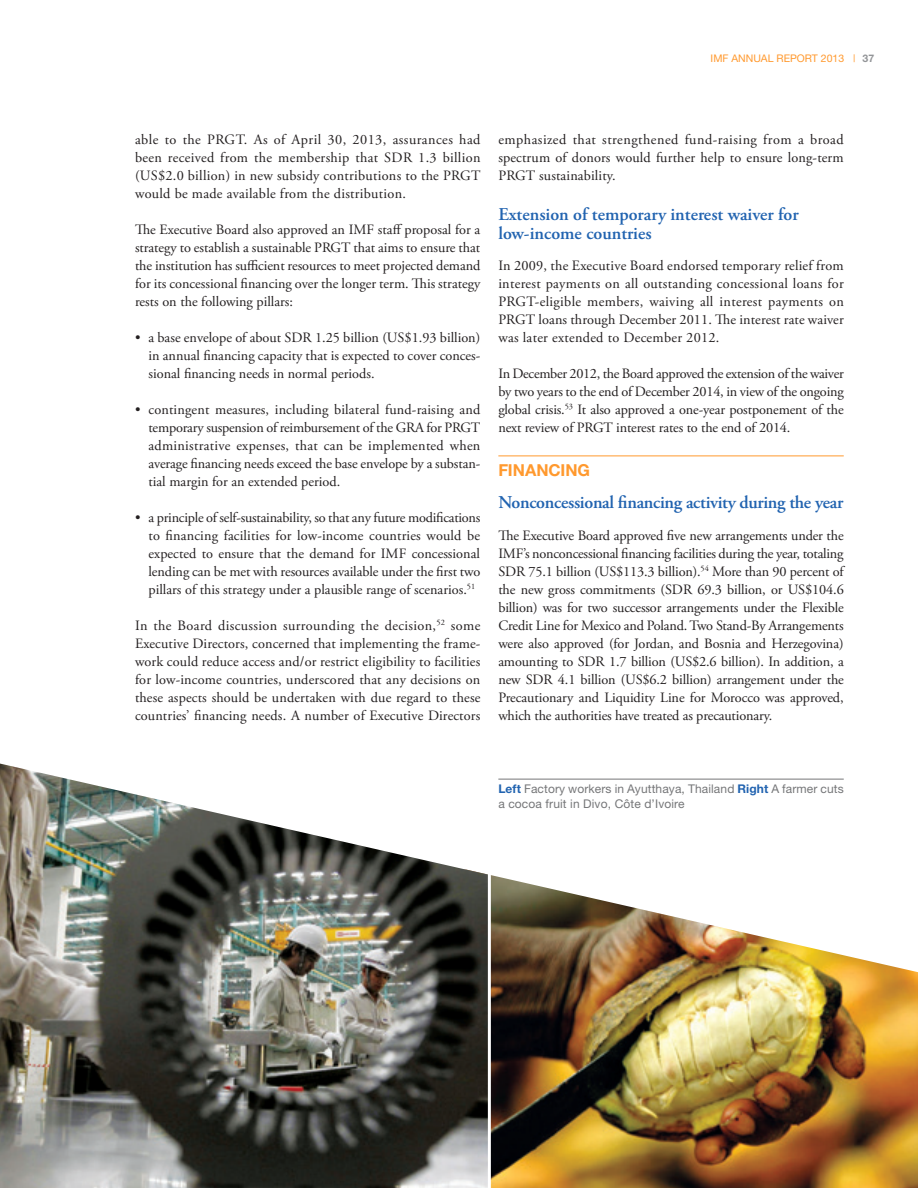
<style>
.page{position:relative;width:918px;height:1188px;background:#fff}
.page>*{position:absolute;margin:0;border:0;box-sizing:border-box;transform-origin:0 0}
.B-head{font:600 18px/19.5px "Adobe Garamond Pro";letter-spacing:-.005em;color:#2163b0}
.A-head{font:700 16.5px "Helvetica Neue";letter-spacing:-.005em;color:#ff992e}
.body_text{font:14.25px/18px "Adobe Garamond Pro";color:#231f20;text-align:justify}
.photo_captions_botto{font:12px/15px "Helvetica Neue";letter-spacing:.01em;color:#757678}
.t1{font:10.5px "Helvetica Neue";color:#ff992e}
.s1{font-weight:700;color:#939598}
.s2{font-weight:700;color:#2163b0}
</style>
<div class="page">
<hr style="left:498px;top:456px;width:346px;height:1px;background:#ff992e">
<img style="left:491px;top:875px;width:427px;height:313px">
<img style="left:0;top:764px;width:488px;height:424px">
<hr style="left:498px;top:779px;width:346px;height:1px;background:#757678">
<p class="t1" style="left:711px;top:52px;width:165px">IMF ANNUAL REPORT 2013 | <span class="s1">37</span></p>
<p class="body_text" style="left:135px;top:131px;width:347px">able to the PRGT. As of April 30, 2013, assurances had been received from the membership that SDR 1.3 billion (US$2.0 billion) in new subsidy contributions to the PRGT would be made available from the distribution.</p>
<p class="body_text" style="left:135px;top:221px;width:347px">The Executive Board also approved an IMF staff proposal for a strategy to establish a sustainable PRGT that aims to ensure that the institution has sufficient resources to meet projected demand for its concessional financing over the longer term. This strategy rests on the following pillars:</p>
<p class="body_text" style="left:148px;top:329px;width:333px;text-indent:-14px">• a base envelope of about SDR 1.25 billion (US$1.93 billion) in annual financing capacity that is expected to cover conces&shy;sional financing needs in normal periods.</p>
<p class="body_text" style="left:148px;top:401px;width:333px;text-indent:-14px">• contingent measures, including bilateral fund-raising and temporary suspension of reimbursement of the GRA for PRGT administrative expenses, that can be implemented when average financing needs exceed the base envelope by a substan&shy;tial margin for an extended period.</p>
<p class="body_text" style="left:148px;top:509px;width:334px;text-indent:-14px">• a principle of self-sustainability, so that any future modifications to financing facilities for low-income countries would be expected to ensure that the demand for IMF concessional lending can be met with resources available under the first two pillars of this strategy under a plausible range of scenarios.<sup>51</sup></p>
<p class="body_text" style="left:135px;top:617px;width:347px">In the Board discussion surrounding the decision,<sup>52</sup> some Executive Directors, concerned that implementing the frame&shy;work could reduce access and/or restrict eligibility to facilities for low-income countries, underscored that any decisions on these aspects should be undertaken with due regard to these countries’ financing needs. A number of Executive Directors</p>
<p class="body_text" style="left:498px;top:131px;width:347px">emphasized that strengthened fund-raising from a broad spectrum of donors would further help to ensure long-term PRGT sustainability.</p>
<p class="B-head" style="left:498px;top:205px;width:302px">Extension of temporary interest waiver for low-income countries</p>
<p class="body_text" style="left:498px;top:257px;width:347px">In 2009, the Executive Board endorsed temporary relief from interest payments on all outstanding concessional loans for PRGT-eligible members, waiving all interest payments on PRGT loans through December 2011. The interest rate waiver was later extended to December 2012.</p>
<p class="body_text" style="left:498px;top:365px;width:347px">In December 2012, the Board approved the extension of the waiver by two years to the end of December 2014, in view of the ongoing global crisis.<sup>53</sup> It also approved a one-year postponement of the next review of PRGT interest rates to the end of 2014.</p>
<p class="A-head" style="left:498px;top:460px;width:93px">FINANCING</p>
<p class="B-head" style="left:498px;top:493px;width:346px">Nonconcessional financing activity during the year</p>
<p class="body_text" style="left:498px;top:527px;width:347px">The Executive Board approved five new arrangements under the IMF’s nonconcessional financing facilities during the year, totaling SDR 75.1 billion (US$113.3 billion).<sup>54</sup> More than 90 percent of the new gross commitments (SDR 69.3 billion, or US$104.6 billion) was for two successor arrangements under the Flexible Credit Line for Mexico and Poland. Two Stand-By Arrangements were also approved (for Jordan, and Bosnia and Herzegovina) amounting to SDR 1.7 billion (US$2.6 billion). In addition, a new SDR 4.1 billion (US$6.2 billion) arrangement under the Precautionary and Liquidity Line for Morocco was approved, which the authorities have treated as precautionary.</p>
<p class="photo_captions_botto" style="left:498px;top:781px;width:347px"><span class="s2">Left</span> Factory workers in Ayutthaya, Thailand <span class="s2">Right</span> A farmer cuts a cocoa fruit in Divo, Côte d’Ivoire</p>
</div>
